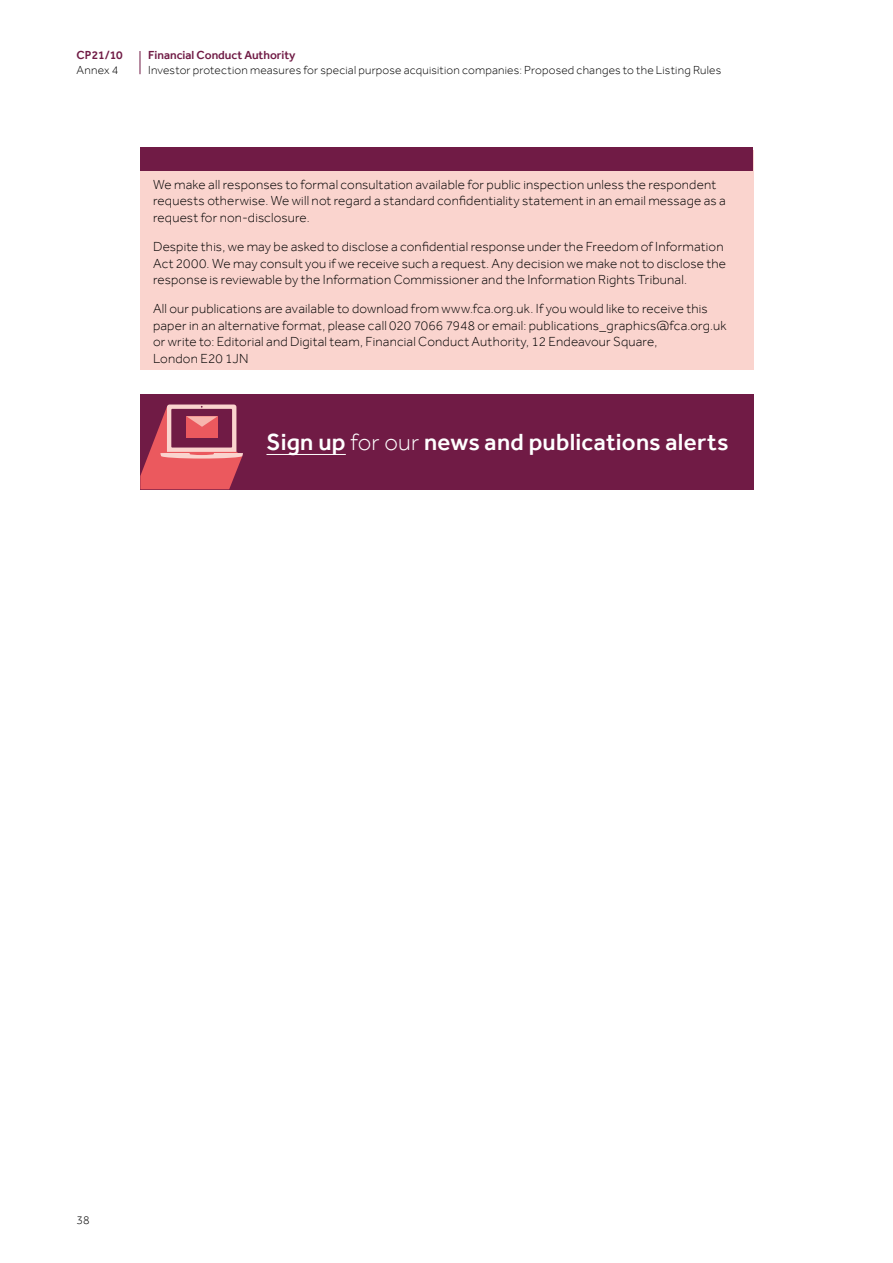
<style>
.page{position:relative;width:893px;height:1263px;background:#fff}
.page>*{position:absolute;margin:0;border:0;box-sizing:border-box;transform-origin:0 0}
.t1{font:500 24px "Effra";letter-spacing:.01em;color:#fff}
.t2{font:300 13.5px/16.5px "Effra";letter-spacing:.015em;color:#000}
.t3{font:300 12px "Effra";letter-spacing:.015em;color:#000}
.t4{font:500 12px "Effra";color:#701b45}
.s1{font-weight:300}
</style>
<div class="page">
<svg style="left:140px;top:51px;width:1px;height:23px"></svg>
<div style="left:140px;top:150px;width:613px;height:220px;background:#fad4ce"></div>
<div style="left:141px;top:148px;width:612px;height:23px;background:#701b45"></div>
<div style="left:140px;top:394px;width:614px;height:95px;background:#701b45"></div>
<svg style="left:140px;top:404px;width:103px;height:85px"></svg>
<hr style="left:266px;top:454px;width:80px;height:1px;background:#fff">
<p class="t4" style="left:77px;top:48px;width:48px">CP21/10</p>
<p class="t3" style="left:77px;top:63px;width:43px">Annex 4</p>
<p class="t4" style="left:148px;top:48px;width:149px">Financial Conduct Authority</p>
<p class="t3" style="left:148px;top:63px;width:575px">Investor protection measures for special purpose acquisition companies: Proposed changes to the Listing Rules</p>
<p class="t2" style="left:153px;top:176px;width:574px">We make all responses to formal consultation available for public inspection unless the respondent requests otherwise. We will not regard a standard confidentiality statement in an email message as a request for non-disclosure.</p>
<p class="t2" style="left:153px;top:238px;width:574px">Despite this, we may be asked to disclose a confidential response under the Freedom of Information<br>Act 2000. We may consult you if we receive such a request. Any decision we make not to disclose the response is reviewable by the Information Commissioner and the Information Rights Tribunal.</p>
<p class="t2" style="left:153px;top:300px;width:575px">All our publications are available to download from www.fca.org.uk. If you would like to receive this paper in an alternative format, please call 020 7066 7948 or email: publications_graphics@fca.org.uk or write to: Editorial and Digital team, Financial Conduct Authority, 12 Endeavour Square,<br>London E20 1JN</p>
<h1 class="t1" style="left:266px;top:428px;width:464px">Sign up <span class="s1">for our</span> news and publications alerts</h1>
<p class="t3" style="left:77px;top:1213px;width:15px">38</p>
</div>
